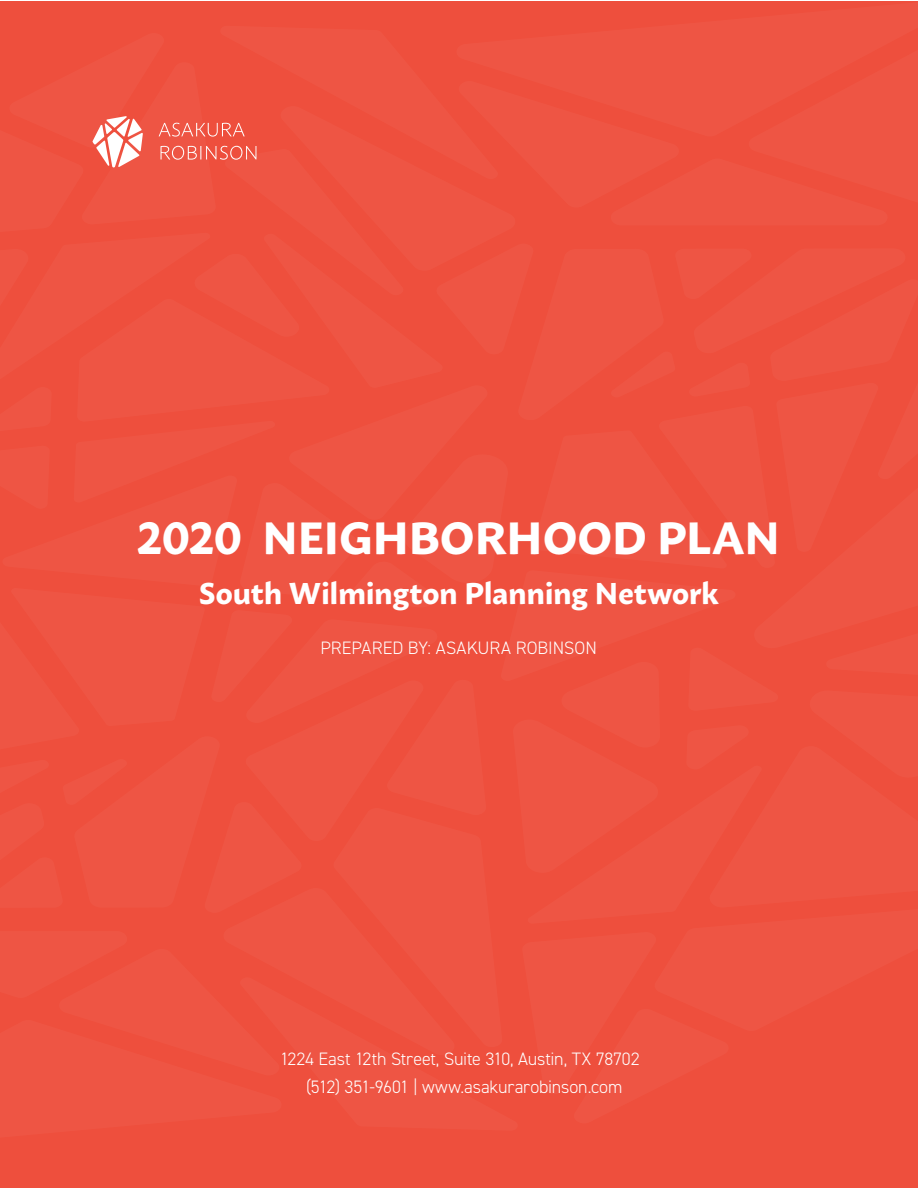
<style>
.page{position:relative;width:918px;height:1188px;background:#fff}
.page>*{position:absolute;margin:0;border:0;box-sizing:border-box;transform-origin:0 0}
.Qualifications{font:700 45px "Macho";letter-spacing:-.01em;color:#fff}
.Client{font:700 30px "Macho";letter-spacing:-.01em;color:#fff}
.Firm_Info{font:300 18px/28.3px "DIN2014";letter-spacing:-.005em;color:#fff;text-align:center}
</style>
<div class="page">
<div style="left:0;top:1px;width:918px;height:1187px;background:#e54"></div>
<p class="Qualifications" style="left:137px;top:498px;width:645px">2020 NEIGHBORHOOD PLAN</p>
<p class="Client" style="left:199px;top:566px;width:521px">South Wilmington Planning Network</p>
<p class="Firm_Info" style="left:320px;top:633px;width:278px">PREPARED BY: ASAKURA ROBINSON</p>
<p class="Firm_Info" style="left:280px;top:1045px;width:361px">1224 East 12th Street, Suite 310, Austin, TX 78702 (512) 351-9601 | www.asakurarobinson.com</p>
</div>
